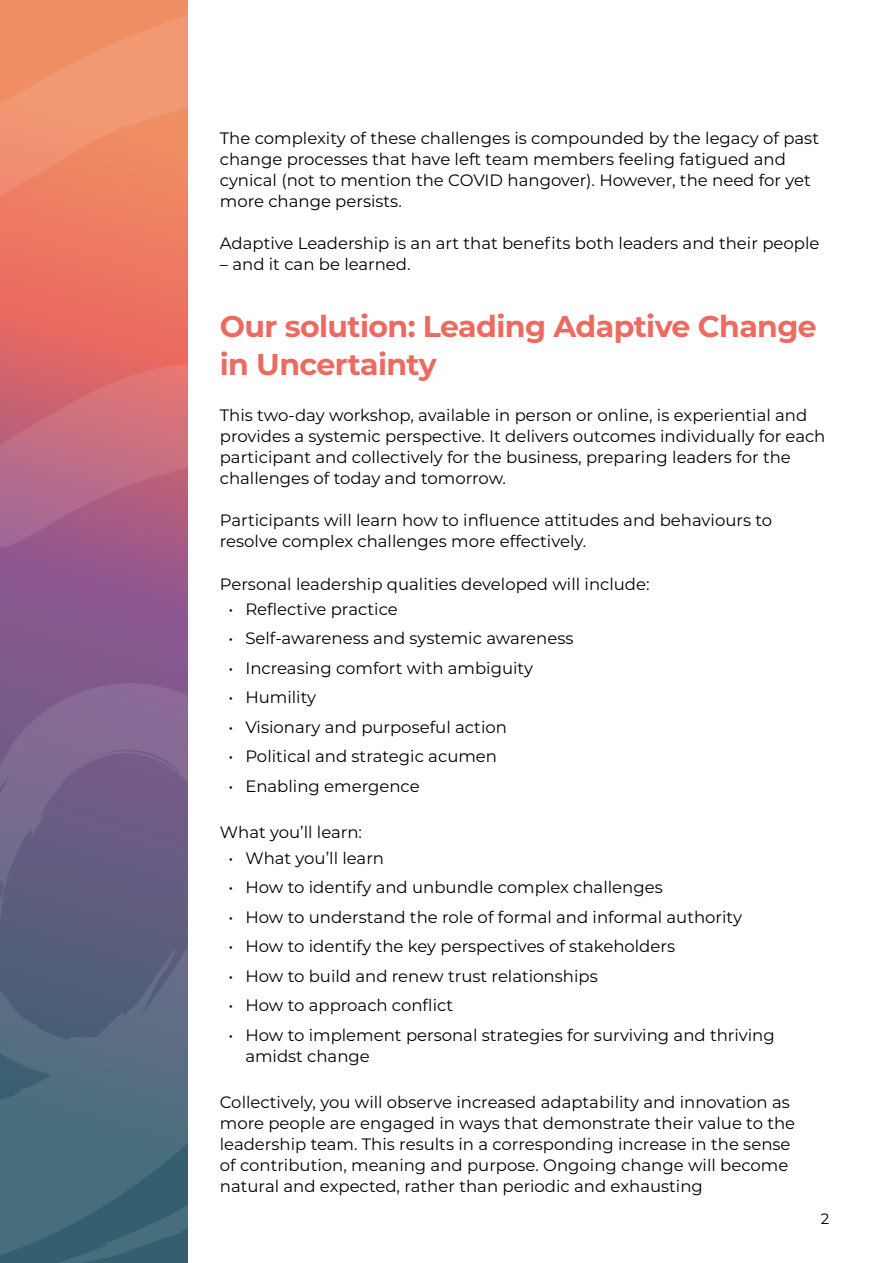
<style>
.page{position:relative;width:893px;height:1263px;background:#fff}
.page>*{position:absolute;margin:0;border:0;box-sizing:border-box;transform-origin:0 0}
.t1{font:700 30px/37.5px "Montserrat";letter-spacing:-.02em;color:#ec6a5f}
.t2{font:16.5px/21px "Montserrat";color:#000}
.t3{font:15px "Montserrat";color:#000}
</style>
<div class="page">
<svg style="left:0;top:0;width:187px;height:1263px;background:#996c7a"></svg>
<p class="t2" style="left:220px;top:127px;width:601px">The complexity of these challenges is compounded by the legacy of past change processes that have left team members feeling fatigued and cynical (not to mention the COVID hangover). However, the need for yet more change persists.</p>
<p class="t2" style="left:220px;top:232px;width:601px">Adaptive Leadership is an art that benefits both leaders and their people</p>
<p class="t2" style="left:220px;top:253px;width:192px">– and it can be learned.</p>
<h1 class="t1" style="left:220px;top:306px;width:598px">Our solution: Leading Adaptive Change in Uncertainty</h1>
<p class="t2" style="left:220px;top:404px;width:607px">This two-day workshop, available in person or online, is experiential and provides a systemic perspective. It delivers outcomes individually for each participant and collectively for the business, preparing leaders for the challenges of today and tomorrow.</p>
<p class="t2" style="left:220px;top:509px;width:554px">Participants will learn how to influence attitudes and behaviours to resolve complex challenges more effectively.</p>
<p class="t2" style="left:220px;top:573px;width:431px">Personal leadership qualities developed will include:</p>
<p class="t2" style="left:228px;top:598px;width:171px">• Reflective practice</p>
<p class="t2" style="left:228px;top:627px;width:347px">• Self-awareness and systemic awareness</p>
<p class="t2" style="left:228px;top:657px;width:306px">• Increasing comfort with ambiguity</p>
<p class="t2" style="left:228px;top:686px;width:89px">• Humility</p>
<p class="t2" style="left:228px;top:716px;width:280px">• Visionary and purposeful action</p>
<p class="t2" style="left:228px;top:745px;width:270px">• Political and strategic acumen</p>
<p class="t2" style="left:228px;top:775px;width:193px">• Enabling emergence</p>
<p class="t2" style="left:220px;top:821px;width:144px">What you’ll learn:</p>
<p class="t2" style="left:228px;top:847px;width:157px">• What you’ll learn</p>
<p class="t2" style="left:228px;top:876px;width:436px">• How to identify and unbundle complex challenges</p>
<p class="t2" style="left:228px;top:906px;width:515px">• How to understand the role of formal and informal authority</p>
<p class="t2" style="left:228px;top:935px;width:448px">• How to identify the key perspectives of stakeholders</p>
<p class="t2" style="left:228px;top:965px;width:371px">• How to build and renew trust relationships</p>
<p class="t2" style="left:228px;top:994px;width:226px">• How to approach conflict</p>
<p class="t2" style="left:245px;top:1024px;width:531px;text-indent:-17px">• How to implement personal strategies for surviving and thriving amidst change</p>
<p class="t2" style="left:220px;top:1091px;width:577px">Collectively, you will observe increased adaptability and innovation as more people are engaged in ways that demonstrate their value to the leadership team. This results in a corresponding increase in the sense of contribution, meaning and purpose. Ongoing change will become natural and expected, rather than periodic and exhausting</p>
<p class="t3" style="left:821px;top:1208px;width:10px">2</p>
</div>
